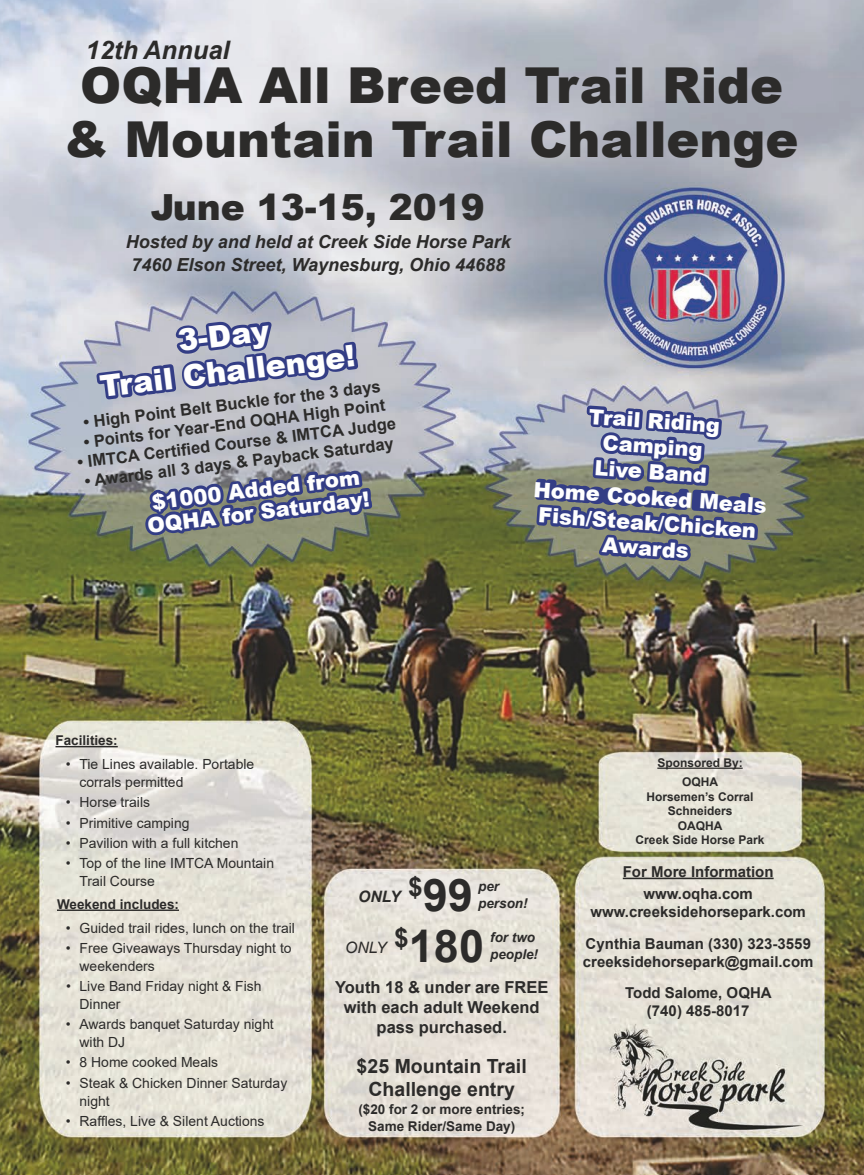
<style>
.page{position:relative;width:864px;height:1175px;background:#fff}
.page>*{position:absolute;margin:0;border:0;box-sizing:border-box;transform-origin:0 0}
.t1{font:900 49.5px/54px "Arial";color:#2c2b2a;text-align:center}
.t2{font:900 36px "Arial";color:#2c2b2a}
.t3{font:900 30px/36px "Arial";color:#fefefe;text-align:center}
.t4{font:italic 700 25.5px "Arial";color:#2c2b2a}
.t5{font:900 21px/25.5px "Arial";color:#fefefe;text-align:center}
.t6{font:700 19.5px/23.4px "Arial";color:#2c2b2a;text-align:center}
.t7{font:italic 700 18px/22.5px "Arial";color:#2c2b2a;text-align:center}
.t8{font:700 16.5px/19.8px "Arial";color:#2c2b2a;text-align:center}
.t9{font:italic 15.75px "Arial";color:#2c2b2a}
.t10{font:italic 700 15.75px "Arial";color:#2c2b2a}
.t11{font:700 15px/31.5px "Arial";color:#2c2b2a;text-align:center}
.t12{font:13.95px/18px "Arial";color:#2c2b2a}
.t13{font:700 13.5px/16.2px "Arial";color:#2c2b2a;text-align:center}
.t14{font:italic 700 13.5px/16.2px "Arial";color:#2c2b2a}
.t15{font:700 12px/14.4px "Arial";color:#2c2b2a;text-align:center}
.s1{font-style:normal;font-size:45px}
.s2{font-weight:700;font-style:normal;font-size:45px}
</style>
<div class="page">
<img style="left:0;top:0;width:864px;height:1174px">
<hr style="left:56px;top:746px;width:62px;height:1px;background:#2c2b2a">
<hr style="left:57px;top:909px;width:122px;height:2px;background:#2c2b2a">
<hr style="left:623px;top:877px;width:151px;height:2px;background:#2c2b2a">
<hr style="left:657px;top:767px;width:86px;height:2px;background:#2c2b2a">
<img style="left:532px;top:247px;width:236px;height:478px">
<img style="left:93px;top:317px;width:283px;height:295px">
<h3 class="t4" style="left:86px;top:40px;width:146px">12th Annual</h3>
<h1 class="t1" style="left:64px;top:63px;width:736px">OQHA All Breed Trail Ride &amp; Mountain Trail Challenge</h1>
<h2 class="t2" style="left:151px;top:194px;width:336px">June 13-15, 2019</h2>
<p class="t7" style="left:126px;top:232px;width:387px">Hosted by and held at Creek Side Horse Park<br>7460 Elson Street, Waynesburg, Ohio 44688</p>
<h3 class="t3" style="left:94px;top:336px;width:258px;rotate:-7deg">3-Day<br>Trail Challenge!</h3>
<p class="t8" style="left:83px;top:414px;width:301px;rotate:-7deg">• High Point Belt Buckle for the 3 days</p>
<p class="t8" style="left:83px;top:434px;width:305px;rotate:-7deg">• Points for Year-End OQHA High Point</p>
<p class="t8" style="left:77px;top:454px;width:322px;rotate:-7deg">• IMTCA Certified Course &amp; IMTCA Judge</p>
<p class="t8" style="left:84px;top:473px;width:313px;rotate:-7deg">• Awards all 3 days &amp; Payback Saturday</p>
<h3 class="t5" style="left:144px;top:494px;width:225px;line-height:22.5px;rotate:-7deg">$1000 Added from<br>OQHA for Saturday!</h3>
<h3 class="t5" style="left:540px;top:402px;width:235px;rotate:4deg">Trail Riding<br>Camping<br>Live Band<br>Home Cooked Meals<br>Fish/Steak/Chicken<br>Awards</h3>
<p class="t13" style="left:56px;top:733px;width:64px">Facilities:</p>
<p class="t12" style="left:80px;top:756px;width:176px;text-indent:-14px">• Tie Lines available. Portable corrals permitted</p>
<p class="t12" style="left:66px;top:794px;width:86px">• Horse trails</p>
<p class="t12" style="left:66px;top:815px;width:125px">• Primitive camping</p>
<p class="t12" style="left:66px;top:835px;width:174px">• Pavilion with a full kitchen</p>
<p class="t12" style="left:80px;top:855px;width:196px;text-indent:-14px">• Top of the line IMTCA Mountain<br>Trail Course</p>
<p class="t13" style="left:57px;top:897px;width:124px">Weekend includes:</p>
<p class="t12" style="left:66px;top:920px;width:231px">• Guided trail rides, lunch on the trail</p>
<p class="t12" style="left:80px;top:940px;width:214px;text-indent:-14px">• Free Giveaways Thursday night to weekenders</p>
<p class="t12" style="left:80px;top:978px;width:184px;text-indent:-14px">• Live Band Friday night &amp; Fish<br>Dinner</p>
<p class="t12" style="left:80px;top:1016px;width:196px;text-indent:-14px">• Awards banquet Saturday night with DJ</p>
<p class="t12" style="left:66px;top:1054px;width:154px">• 8 Home cooked Meals</p>
<p class="t12" style="left:80px;top:1075px;width:209px;text-indent:-14px">• Steak &amp; Chicken Dinner Saturday night</p>
<p class="t12" style="left:66px;top:1113px;width:200px">• Raffles, Live &amp; Silent Auctions</p>
<p class="t10" style="left:358px;top:890px;width:116px">ONLY <sup>$</sup><span class="s1">99</span></p>
<p class="t14" style="left:478px;top:879px;width:51px">per person!</p>
<p class="t9" style="left:345px;top:941px;width:140px">ONLY <sup>$</sup><span class="s2">180</span></p>
<p class="t14" style="left:490px;top:930px;width:50px">for two people!</p>
<p class="t8" style="left:335px;top:979px;width:215px">Youth 18 &amp; under are FREE with each adult Weekend pass purchased.</p>
<h3 class="t6" style="left:357px;top:1056px;width:172px">$25 Mountain Trail<br>Challenge entry</h3>
<p class="t13" style="left:358px;top:1102px;width:168px">($20 for 2 or more entries;<br>Same Rider/Same Day)</p>
<p class="t15" style="left:657px;top:754px;width:87px;line-height:19.5px">Sponsored By:<br>OQHA</p>
<p class="t15" style="left:636px;top:790px;width:130px">Horsemen’s Corral<br>Schneiders<br>OAQHA<br>Creek Side Horse Park</p>
<p class="t11" style="left:623px;top:861px;width:152px;line-height:22.5px">For More Information www.oqha.com</p>
<p class="t11" style="left:586px;top:897px;width:227px">www.creeksidehorsepark.com<br>Cynthia Bauman (330) 323-3559</p>
<p class="t11" style="left:583px;top:947px;width:232px">creeksidehorsepark@gmail.com<br>Todd Salome, OQHA</p>
<p class="t11" style="left:647px;top:996px;width:104px">(740) 485-8017</p>
</div>
